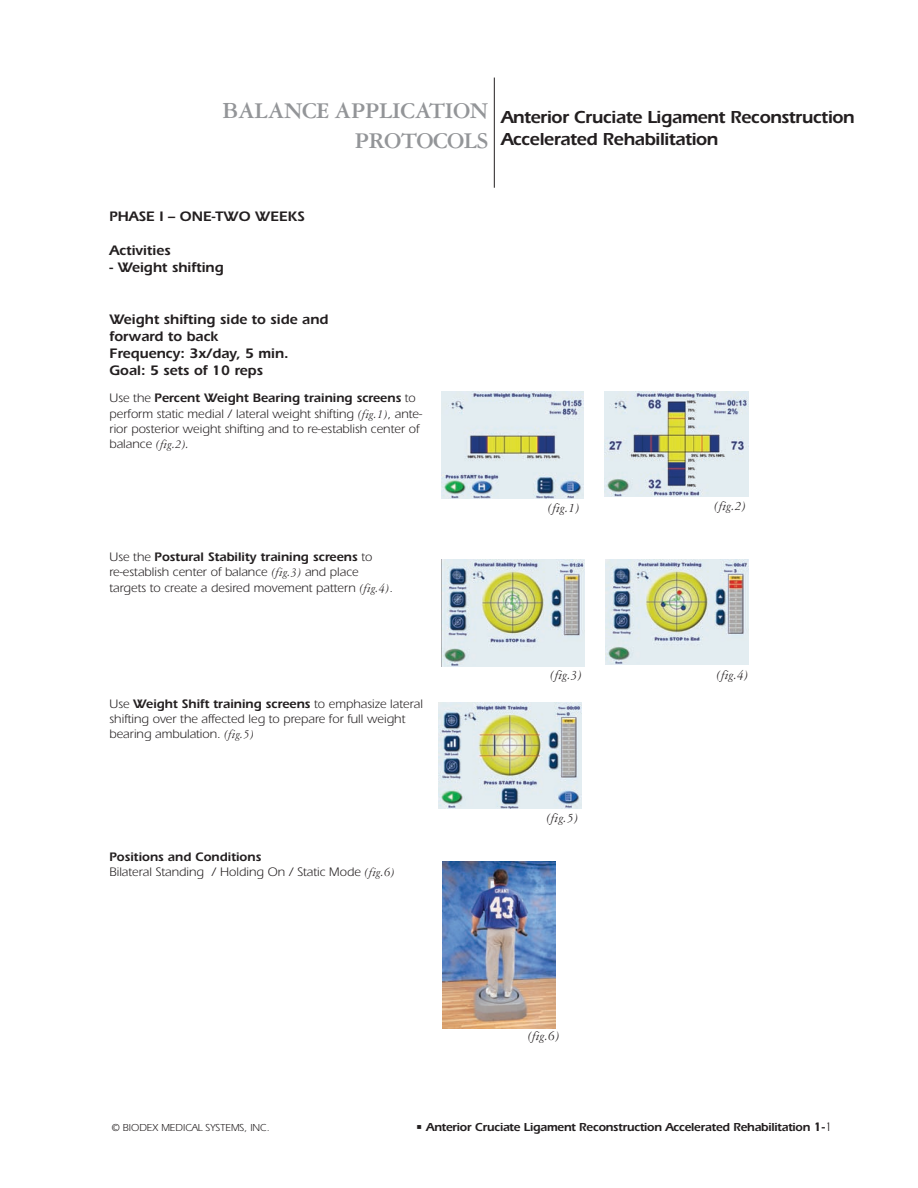
<style>
.page{position:relative;width:918px;height:1188px;background:#fff}
.page>*{position:absolute;margin:0;border:0;box-sizing:border-box;transform-origin:0 0}
.t1{font:700 24px/29.8px "Garamond Three";letter-spacing:-.025em;color:#939598;text-align:right}
.t2{font:600 18px/21.6px "Itc Eras";letter-spacing:-.02em;color:#231f20}
.t3{font:600 14.25px/17.1px "Itc Eras";color:#231f20}
.t4{font:italic 13.5px "Garamond Three";color:#231f20}
.t5{font:12.75px/15.3px "Itc Eras";color:#231f20}
.t6{font:italic 12.75px "Garamond Three";color:#231f20}
.t7{font:600 12px "Itc Eras";letter-spacing:-.02em;color:#231f20}
.t8{font:10.5px "Itc Eras";color:#231f20}
.s1{font-weight:600}
.s2{font-family:"Garamond Three";font-style:italic}
.s3{font-family:"Itc Eras";font-style:normal}
.s4{font-size:12.75px}
.s5{font-weight:400;font-size:12.75px}
</style>
<div class="page">
<img style="left:442px;top:862px;width:113px;height:166px">
<img style="left:441px;top:392px;width:142px;height:106px">
<hr style="left:494px;top:78px;width:1px;height:110px;background:#231f20">
<img style="left:604px;top:392px;width:144px;height:105px">
<img style="left:442px;top:560px;width:142px;height:106px">
<img style="left:605px;top:560px;width:144px;height:105px">
<img style="left:439px;top:702px;width:142px;height:107px">
<h1 class="t1" style="left:223px;top:98px;width:268px">BALANCE APPLICATION<br>PROTOCOLS</h1>
<h2 class="t2" style="left:501px;top:108px;width:355px">Anterior Cruciate Ligament Reconstruction<br>Accelerated Rehabilitation</h2>
<p class="t3" style="left:110px;top:209px;width:197px">PHASE I – ONE-TWO WEEKS</p>
<p class="t3" style="left:110px;top:244px;width:63px">Activities</p>
<p class="t3" style="left:110px;top:261px;width:116px">- Weight shifting</p>
<p class="t3" style="left:110px;top:312px;width:221px">Weight shifting side to side and forward to back<br>Frequency: 3x/day, 5 min.<br>Goal: 5 sets of 10 reps</p>
<p class="t5" style="left:109px;top:392px;width:314px">Use the <span class="s1">Percent Weight Bearing training screens</span> to perform static medial / lateral weight shifting <span class="s2">(fig.1)</span>, ante&shy;rior posterior weight shifting and to re-establish center of</p>
<p class="t6" style="left:109px;top:440px;width:81px"><span class="s3">balance</span> (fig.2).</p>
<p class="t5" style="left:109px;top:551px;width:285px">Use the <span class="s1">Postural Stability training screens</span> to re-establish center of balance <span class="s2">(fig.3)</span> and place targets to create a desired movement pattern <span class="s2">(fig.4)</span>.</p>
<p class="t5" style="left:109px;top:697px;width:315px">Use <span class="s1">Weight Shift training screens</span> to emphasize lateral shifting over the affected leg to prepare for full weight bearing ambulation. <span class="s2">(fig.5)</span></p>
<p class="t5" style="left:109px;top:850px;width:287px"><span class="s1">Positions and Conditions<br></span>Bilateral Standing / Holding On / Static Mode <span class="s2">(fig.6)</span></p>
<p class="t4" style="left:548px;top:503px;width:33px">(fig.1)</p>
<p class="t4" style="left:714px;top:502px;width:33px">(fig.2)</p>
<p class="t4" style="left:550px;top:670px;width:33px">(fig.3)</p>
<p class="t4" style="left:717px;top:670px;width:33px">(fig.4)</p>
<p class="t4" style="left:546px;top:813px;width:33px">(fig.5)</p>
<p class="t4" style="left:528px;top:1031px;width:33px">(fig.6)</p>
<p class="t8" style="left:112px;top:1124px;width:159px">© BIODEX MEDICAL SYSTEMS, INC.</p>
<p class="t7" style="left:415px;top:1123px;width:419px">• Anterior Cruciate Ligament Reconstruction Accelerated Rehabilitation <span class="s4">1-</span><span class="s5">1</span></p>
</div>
